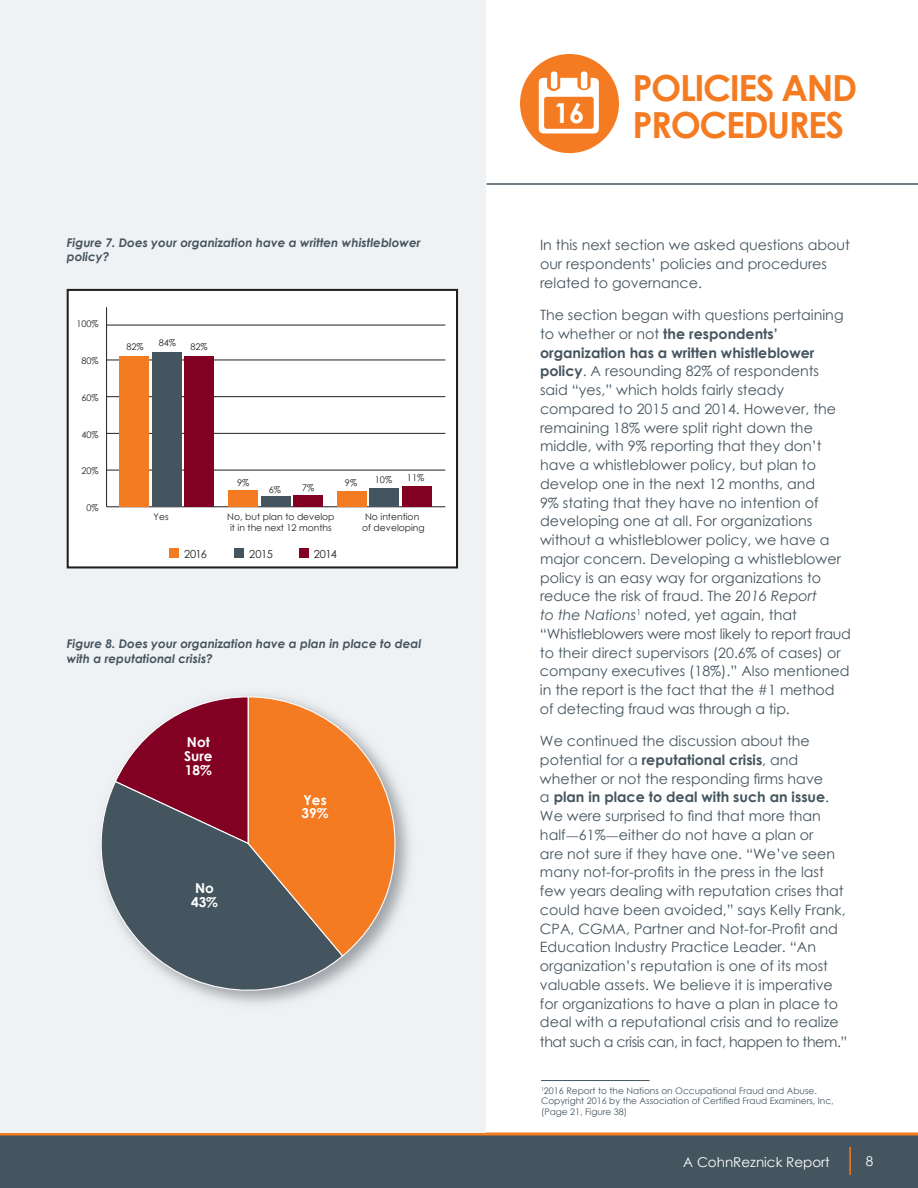
<style>
.page{position:relative;width:918px;height:1188px;background:#fff}
.page>*{position:absolute;margin:0;border:0;box-sizing:border-box;transform-origin:0 0}
.t1{font:700 36px/37.5px "Century Gothic";letter-spacing:-.04em;color:#f47b21}
.t2{font:700 27.45px "Century Gothic";color:#fff}
.t3{font:14.25px/18.8px "Century Gothic";color:#45555f}
.t4{font:700 13.65px/13.6px "Century Gothic";color:#fff}
.t5{font:13.5px "Century Gothic";color:#fff}
.t6{font:italic 700 12px/14.4px "Century Gothic";color:#45555f}
.t7{font:11.1px "Century Gothic";letter-spacing:-.04em;color:#231f20}
.t8{font:9.15px/11.4px "Century Gothic";color:#231f20}
.t9{font:9px/10.5px "Century Gothic";color:#45555f}
.s1{font-weight:700}
.s2{font-style:italic}
.s3{font-family:"Minion Pro"}
</style>
<div class="page">
<div style="left:0;top:1135px;width:918px;height:53px;background:#45555f"></div>
<svg style="left:0;top:1132px;width:918px;height:4px;background:#dd8d51"></svg>
<hr style="left:849px;top:1147px;width:2px;height:28px;background:#f47b21">
<div style="left:0;top:0;width:486px;height:1132px;background:#eff2f4"></div>
<hr style="left:487px;top:183px;width:431px;height:2px;background:#45555f">
<div style="left:68px;top:290px;width:389px;height:277px;background:#fff"></div>
<div style="left:67px;top:289px;width:391px;height:279px;border:2px solid #231f20"></div>
<hr style="left:107px;top:507px;width:338px;height:1px;background:#231f20">
<hr style="left:106px;top:307px;width:1px;height:200px;background:#231f20">
<hr style="left:107px;top:470px;width:338px;height:1px;background:#231f20">
<hr style="left:107px;top:433px;width:338px;height:1px;background:#231f20">
<hr style="left:107px;top:396px;width:338px;height:1px;background:#231f20">
<hr style="left:107px;top:360px;width:338px;height:1px;background:#231f20">
<hr style="left:107px;top:325px;width:338px;height:1px;background:#231f20">
<div style="left:402px;top:487px;width:29px;height:20px;background:#820123"></div>
<div style="left:370px;top:488px;width:29px;height:19px;background:#45555f"></div>
<div style="left:293px;top:495px;width:30px;height:12px;background:#820123"></div>
<div style="left:261px;top:497px;width:29px;height:10px;background:#45555f"></div>
<div style="left:185px;top:356px;width:29px;height:151px;background:#820123"></div>
<div style="left:337px;top:491px;width:29px;height:16px;background:#f47b21"></div>
<div style="left:229px;top:490px;width:29px;height:17px;background:#f47b21"></div>
<div style="left:120px;top:356px;width:29px;height:151px;background:#f47b21"></div>
<div style="left:152px;top:353px;width:30px;height:154px;background:#45555f"></div>
<div style="left:234px;top:548px;width:10px;height:10px;background:#45555f"></div>
<div style="left:169px;top:548px;width:10px;height:10px;background:#f47b21"></div>
<div style="left:299px;top:548px;width:10px;height:10px;background:#820123"></div>
<svg style="left:97px;top:780px;width:247px;height:228px"></svg>
<svg style="left:114px;top:696px;width:282px;height:262px;background:#a56b55"></svg>
<hr style="left:541px;top:1080px;width:109px;height:1px;background:#45555f">
<div style="left:520px;top:54px;width:99px;height:99px;background:#f47b21;border-radius:50%"></div>
<svg style="left:539px;top:71px;width:60px;height:62px"></svg>
<p class="t6" style="left:67px;top:235px;width:355px">Figure 7. Does your organization have a written whistleblower policy?</p>
<p class="t8" style="left:76px;top:318px;width:24px">100%</p>
<p class="t8" style="left:81px;top:355px;width:19px">80%</p>
<p class="t8" style="left:81px;top:392px;width:19px">60%</p>
<p class="t8" style="left:81px;top:428px;width:19px">40%</p>
<p class="t8" style="left:81px;top:465px;width:19px">20%</p>
<p class="t8" style="left:86px;top:502px;width:14px">0%</p>
<p class="t8" style="left:159px;top:337px;width:19px">84%</p>
<p class="t8" style="left:126px;top:341px;width:19px">82%</p>
<p class="t8" style="left:190px;top:341px;width:19px">82%</p>
<p class="t8" style="left:154px;top:511px;width:16px">Yes</p>
<p class="t8" style="left:237px;top:477px;width:14px">9%</p>
<p class="t8" style="left:345px;top:477px;width:14px">9%</p>
<p class="t8" style="left:302px;top:481px;width:14px">7%</p>
<p class="t8" style="left:269px;top:484px;width:14px">6%</p>
<p class="t8" style="left:375px;top:474px;width:19px">10%</p>
<p class="t8" style="left:407px;top:472px;width:19px">11%</p>
<p class="t8" style="left:227px;top:511px;width:109px">No, but plan to develop it in the next 12 months</p>
<p class="t8" style="left:362px;top:511px;width:64px;text-align:center">No intention of developing</p>
<p class="t7" style="left:184px;top:546px;width:24px">2016</p>
<p class="t7" style="left:249px;top:546px;width:25px">2015</p>
<p class="t7" style="left:314px;top:546px;width:25px">2014</p>
<p class="t6" style="left:67px;top:636px;width:356px">Figure 8. Does your organization have a plan in place to deal with a reputational crisis?</p>
<p class="t4" style="left:184px;top:735px;width:30px">Not<br>Sure<br>18%</p>
<p class="t4" style="left:191px;top:881px;width:29px;text-align:center">No<br>43%</p>
<p class="t4" style="left:302px;top:792px;width:29px">Yes<br>39%</p>
<h2 class="t2" style="left:554px;top:92px;width:32px">16</h2>
<h1 class="t1" style="left:633px;top:67px;width:226px">POLICIES AND<br>PROCEDURES</h1>
<p class="t3" style="left:540px;top:236px;width:312px">In this next section we asked questions about our respondents’ policies and procedures related to governance.</p>
<p class="t3" style="left:540px;top:305px;width:313px">The section began with questions pertaining to whether or not <span class="s1">the respondents’ organization has a written whistleblower policy</span>. A resounding 82% of respondents<br>said “yes,” which holds fairly steady compared to 2015 and 2014. However, the remaining 18% were split right down the middle, with 9% reporting that they don’t have a whistleblower policy, but plan to develop one in the next 12 months, and<br>9% stating that they have no intention of developing one at all. For organizations without a whistleblower policy, we have a major concern. Developing a whistleblower policy is an easy way for organizations to reduce the risk of fraud. The <span class="s2">2016 Report<br>to the Nations</span><sup>1</sup> noted, yet again, that “Whistleblowers were most likely to report fraud to their direct supervisors (20.6% of cases) or company executives (18%).” Also mentioned in the report is the fact that the #1 method of detecting fraud was through a tip.</p>
<p class="t3" style="left:540px;top:731px;width:309px">We continued the discussion about the potential for a <span class="s1">reputational crisis</span>, and whether or not the responding firms have<br>a <span class="s1">plan in place to deal with such an issue</span>.<br>We were surprised to find that more than half<span class="s3">—</span>61%<span class="s3">—</span>either do not have a plan or<br>are not sure if they have one. “We’ve seen many not-for-profits in the press in the last few years dealing with reputation crises that could have been avoided,” says Kelly Frank, CPA, CGMA, Partner and Not-for-Profit and Education Industry Practice Leader. “An organization’s reputation is one of its most valuable assets. We believe it is imperative for organizations to have a plan in place to deal with a reputational crisis and to realize that such a crisis can, in fact, happen to them.”</p>
<p class="t9" style="left:541px;top:1085px;width:294px"><sup>1</sup>2016 Report to the Nations on Occupational Fraud and Abuse.<br>Copyright 2016 by the Association of Certified Fraud Examiners, Inc, (Page 21, Figure 38)</p>
<p class="t5" style="left:683px;top:1152px;width:148px">A CohnReznick Report</p>
<p class="t5" style="left:864px;top:1152px;width:11px">98</p>
</div>
